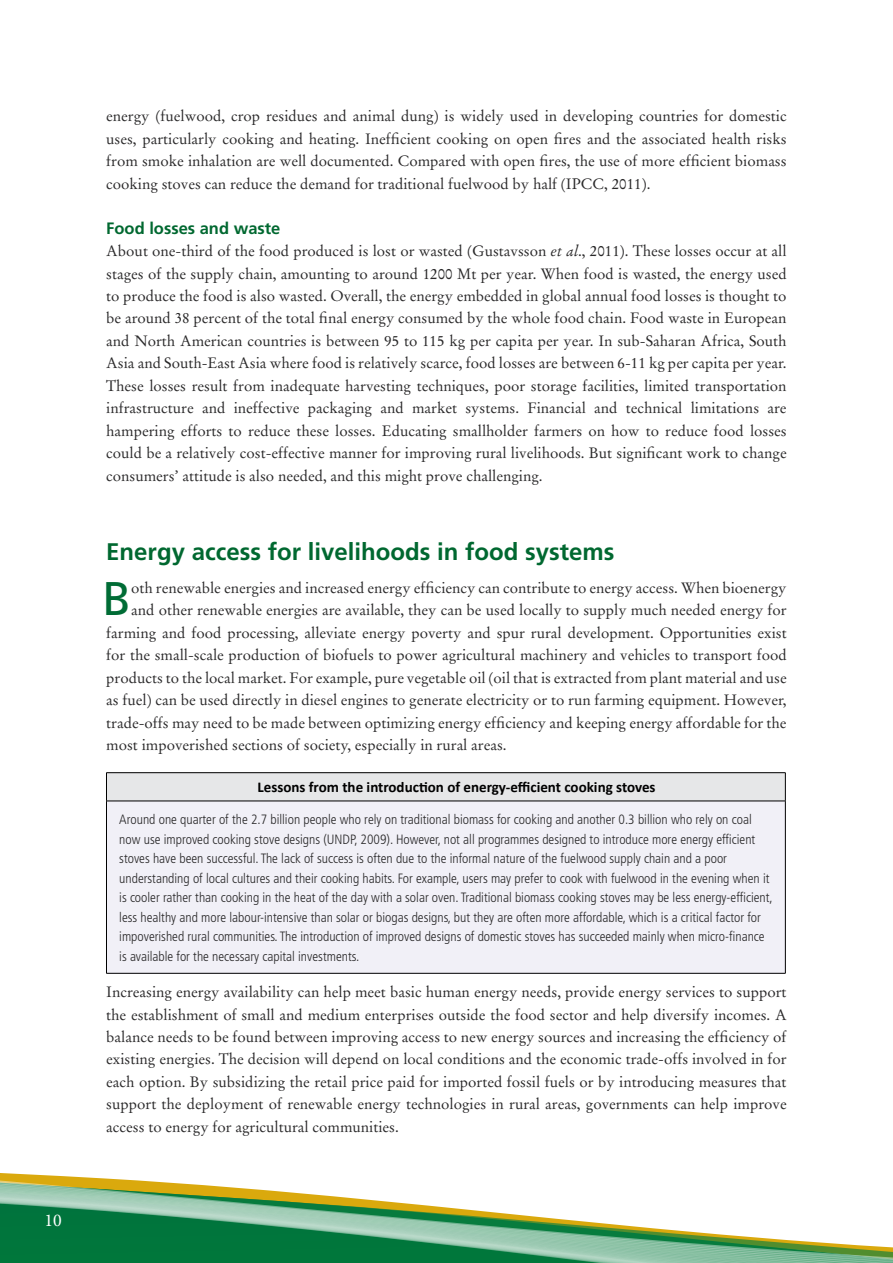
<style>
.page{position:relative;width:893px;height:1263px;background:#fff}
.page>*{position:absolute;margin:0;border:0;box-sizing:border-box;transform-origin:0 0}
.t1{font:47.1px "Frutiger";color:#006c35}
.t2{font:700 24px "Frutiger";color:#006830}
.t3{font:18px "Minion Pro";color:#fff}
.t4{font:700 16.5px "Frutiger";color:#006830}
.t5{font:15px/22.5px "Stempel Garamond LT Std";color:#292829;text-align:justify}
.t6{font:700 15px "Calibri";color:#000}
.t7{font:300 condensed 13.5px/19.5px "Frutiger";color:#292829}
.s1{font-style:italic}
</style>
<div class="page">
<svg style="left:0;top:1173px;width:893px;height:90px"></svg>
<div style="left:106px;top:773px;width:679px;height:28px;background:#e6e7e8"></div>
<div style="left:106px;top:801px;width:679px;height:172px;background:#f1f0f7"></div>
<hr style="left:106px;top:772px;width:679px;height:1px;background:#000">
<svg style="left:106px;top:773px;width:1px;height:28px"></svg>
<svg style="left:785px;top:773px;width:1px;height:28px"></svg>
<hr style="left:106px;top:801px;width:679px;height:1px;background:#000">
<hr style="left:106px;top:801px;width:1px;height:172px;background:#000">
<hr style="left:785px;top:801px;width:1px;height:172px;background:#000">
<hr style="left:106px;top:973px;width:679px;height:1px;background:#000">
<p class="t3" style="left:45px;top:1208px;width:19px">10</p>
<p class="t5" style="left:106px;top:105px;width:682px">energy (fuelwood, crop residues and animal dung) is widely used in developing countries for domestic uses, particularly cooking and heating. Inefficient cooking on open fires and the associated health risks from smoke inhalation are well documented. Compared with open fires, the use of more efficient biomass cooking stoves can reduce the demand for traditional fuelwood by half (IPCC, 2011).</p>
<p class="t4" style="left:106px;top:218px;width:176px">Food losses and waste</p>
<p class="t5" style="left:106px;top:240px;width:682px">About one-third of the food produced is lost or wasted (Gustavsson <span class="s1">et al</span>., 2011). These losses occur at all stages of the supply chain, amounting to around 1200 Mt per year. When food is wasted, the energy used to produce the food is also wasted. Overall, the energy embedded in global annual food losses is thought to be around 38 percent of the total final energy consumed by the whole food chain. Food waste in European and North American countries is between 95 to 115 kg per capita per year. In sub-Saharan Africa, South Asia and South-East Asia where food is relatively scarce, food losses are between 6-11 kg per capita per year.<br>These losses result from inadequate harvesting techniques, poor storage facilities, limited transportation infrastructure and ineffective packaging and market systems. Financial and technical limitations are hampering efforts to reduce these losses. Educating smallholder farmers on how to reduce food losses could be a relatively cost-effective manner for improving rural livelihoods. But significant work to change consumers’ attitude is also needed, and this might prove challenging.</p>
<h2 class="t2" style="left:106px;top:537px;width:510px">Energy access for livelihoods in food systems</h2>
<h1 class="t1" style="left:102px;top:571px;width:30px">B</h1>
<p class="t5" style="left:131px;top:576px;width:657px">oth renewable energies and increased energy efficiency can contribute to energy access. When bioenergy</p>
<p class="t5" style="left:131px;top:599px;width:657px">and other renewable energies are available, they can be used locally to supply much needed energy for</p>
<p class="t5" style="left:106px;top:621px;width:682px">farming and food processing, alleviate energy poverty and spur rural development. Opportunities exist</p>
<p class="t5" style="left:106px;top:644px;width:682px">for the small-scale production of biofuels to power agricultural machinery and vehicles to transport food</p>
<p class="t5" style="left:106px;top:666px;width:682px">products to the local market. For example, pure vegetable oil (oil that is extracted from plant material and use</p>
<p class="t5" style="left:106px;top:689px;width:682px">as fuel) can be used directly in diesel engines to generate electricity or to run farming equipment. However,</p>
<p class="t5" style="left:106px;top:711px;width:682px">trade-offs may need to be made between optimizing energy efficiency and keeping energy affordable for the</p>
<p class="t5" style="left:106px;top:734px;width:402px">most impoverished sections of society, especially in rural areas.</p>
<p class="t6" style="left:258px;top:778px;width:400px">Lessons from the introduction of energy-efficient cooking stoves</p>
<p class="t7" style="left:119px;top:810px;width:655px">Around one quarter of the 2.7 billion people who rely on traditional biomass for cooking and another 0.3 billion who rely on coal now use improved cooking stove designs (UNDP, 2009). However, not all programmes designed to introduce more energy efficient stoves have been successful. The lack of success is often due to the informal nature of the fuelwood supply chain and a poor understanding of local cultures and their cooking habits. For example, users may prefer to cook with fuelwood in the evening when it is cooler rather than cooking in the heat of the day with a solar oven. Traditional biomass cooking stoves may be less energy-efficient, less healthy and more labour-intensive than solar or biogas designs, but they are often more affordable, which is a critical factor for impoverished rural communities. The introduction of improved designs of domestic stoves has succeeded mainly when micro-finance is available for the necessary capital investments.</p>
<p class="t5" style="left:106px;top:981px;width:682px">Increasing energy availability can help meet basic human energy needs, provide energy services to support the establishment of small and medium enterprises outside the food sector and help diversify incomes. A balance needs to be found between improving access to new energy sources and increasing the efficiency of existing energies. The decision will depend on local conditions and the economic trade-offs involved in for each option. By subsidizing the retail price paid for imported fossil fuels or by introducing measures that support the deployment of renewable energy technologies in rural areas, governments can help improve access to energy for agricultural communities.</p>
</div>
